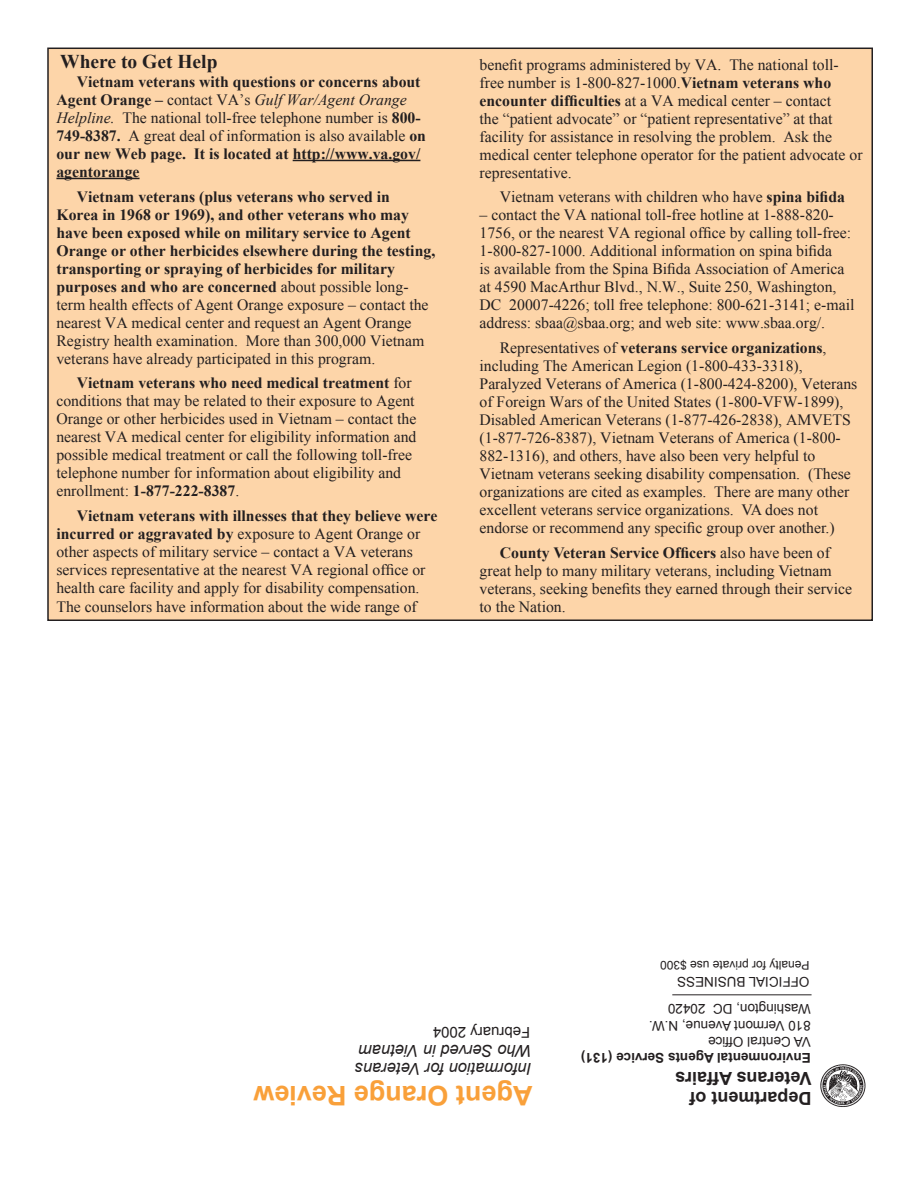
<style>
.page{position:relative;width:918px;height:1188px;background:#fff}
.page>*{position:absolute;margin:0;border:0;box-sizing:border-box;transform-origin:0 0}
.t1{font:700 27px "Arial";color:#f9a03a}
.t2{font:700 19.5px "Times New Roman";color:#231f20}
.t3{font:700 18px/19.8px "Arial";color:#231f20}
.t4{font:italic 16.5px/18px "Arial";color:#231f20}
.t5{font:15.75px/18px "Times New Roman";color:#231f20}
.t6{font:700 15.75px/18px "Times New Roman";color:#231f20}
.t7{font:15px "Arial";color:#231f20}
.t8{font:13.5px/16.5px "Arial";color:#231f20}
.t9{font:700 13.5px "Arial";color:#231f20}
.t10{font:12px "Arial";color:#231f20}
.s1{font-weight:400}
.s2{font-weight:400;font-style:italic}
.s3{font-weight:700}
</style>
<div class="page">
<div style="left:48px;top:48px;width:824px;height:572px;background:#fdd5a9"></div>
<img style="left:820px;top:1064px;width:46px;height:43px">
<hr style="left:672px;top:994px;width:140px;height:1px;background:#231f20">
<hr style="left:293px;top:160px;width:127px;height:1px;background:#231f20">
<hr style="left:56px;top:178px;width:84px;height:1px;background:#231f20">
<p class="t2" style="left:60px;top:48px;width:159px">Where to Get Help</p>
<p class="t6" style="left:56px;top:72px;width:371px;text-indent:20px">Vietnam veterans with questions or concerns about Agent Orange – <span class="s1">contact VA’s</span> <span class="s2">Gulf War/Agent Orange Helpline.</span> <span class="s1">The national toll-free telephone number is</span> 800- 749-8387. <span class="s1">A great deal of information is also available</span> on our new Web page. It is located at http://www.va.gov/ agentorange</p>
<p class="t6" style="left:56px;top:187px;width:380px;text-indent:20px">Vietnam veterans (plus veterans who served in Korea in 1968 or 1969), and other veterans who may have been exposed while on military service to Agent Orange or other herbicides elsewhere during the testing, transporting or spraying of herbicides for military purposes and who are concerned <span class="s1">about possible long&shy;term health effects of Agent Orange exposure – contact the nearest VA medical center and request an Agent Orange Registry health examination. More than 300,000 Vietnam veterans have already participated in this program.</span></p>
<p class="t5" style="left:56px;top:374px;width:361px;text-indent:20px"><span class="s3">Vietnam veterans who need medical treatment</span> for conditions that may be related to their exposure to Agent Orange or other herbicides used in Vietnam – contact the nearest VA medical center for eligibility information and possible medical treatment or call the following toll-free telephone number for information about eligibility and enrollment: <span class="s3">1-877-222-8387</span>.</p>
<p class="t5" style="left:56px;top:506px;width:383px;text-indent:20px"><span class="s3">Vietnam veterans with illnesses that they believe were incurred or aggravated by</span> exposure to Agent Orange or other aspects of military service – contact a VA veterans services representative at the nearest VA regional office or health care facility and apply for disability compensation.<br>The counselors have information about the wide range of</p>
<p class="t5" style="left:480px;top:55px;width:385px">benefit programs administered by VA. The national toll&shy;free number is 1-800-827-1000.<span class="s3">Vietnam veterans who encounter difficulties</span> at a VA medical center – contact<br>the “patient advocate” or “patient representative” at that facility for assistance in resolving the problem. Ask the medical center telephone operator for the patient advocate or representative.</p>
<p class="t5" style="left:500px;top:188px;width:347px">Vietnam veterans with children who have <span class="s3">spina bifida</span></p>
<p class="t5" style="left:480px;top:206px;width:376px">– contact the VA national toll-free hotline at 1-888-820- 1756, or the nearest VA regional office by calling toll-free:<br>1-800-827-1000. Additional information on spina bifida<br>is available from the Spina Bifida Association of America at 4590 MacArthur Blvd., N.W., Suite 250, Washington, DC 20007-4226; toll free telephone: 800-621-3141; e-mail address: sbaa@sbaa.org; and web site: www.sbaa.org/.</p>
<p class="t5" style="left:480px;top:339px;width:379px;text-indent:20px">Representatives of <span class="s3">veterans service organizations</span>, including The American Legion (1-800-433-3318), Paralyzed Veterans of America (1-800-424-8200), Veterans of Foreign Wars of the United States (1-800-VFW-1899), Disabled American Veterans (1-877-426-2838), AMVETS (1-877-726-8387), Vietnam Veterans of America (1-800- 882-1316), and others, have also been very helpful to Vietnam veterans seeking disability compensation. (These organizations are cited as examples. There are many other excellent veterans service organizations. VA does not endorse or recommend any specific group over another.)</p>
<p class="t5" style="left:480px;top:543px;width:374px;text-indent:20px"><span class="s3">County Veteran Service Officers</span> also have been of great help to many military veterans, including Vietnam veterans, seeking benefits they earned through their service to the Nation.</p>
<p class="t10" style="left:809px;top:974px;width:151px;rotate:-180deg">Penalty for private use $300</p>
<p class="t8" style="left:809px;top:990px;width:134px;rotate:-180deg">OFFICIAL BUSINESS</p>
<p class="t7" style="left:530px;top:1042px;width:99px;rotate:-180deg">February 2004</p>
<p class="t4" style="left:532px;top:1077px;width:178px;rotate:-180deg">Information for Veterans<br>Who Served in Vietnam</p>
<h1 class="t1" style="left:532px;top:1114px;width:281px;rotate:-180deg">Agent Orange Review</h1>
<p class="t8" style="left:811px;top:1050px;width:163px;rotate:-180deg">VA Central Office<br>810 Vermont Avenue, N.W.<br>Washington, DC 20420</p>
<p class="t9" style="left:811px;top:1067px;width:231px;rotate:-180deg">Environmental Agents Service (131)</p>
<p class="t3" style="left:812px;top:1108px;width:138px;rotate:-180deg">Department of<br>Veterans Affairs</p>
</div>
